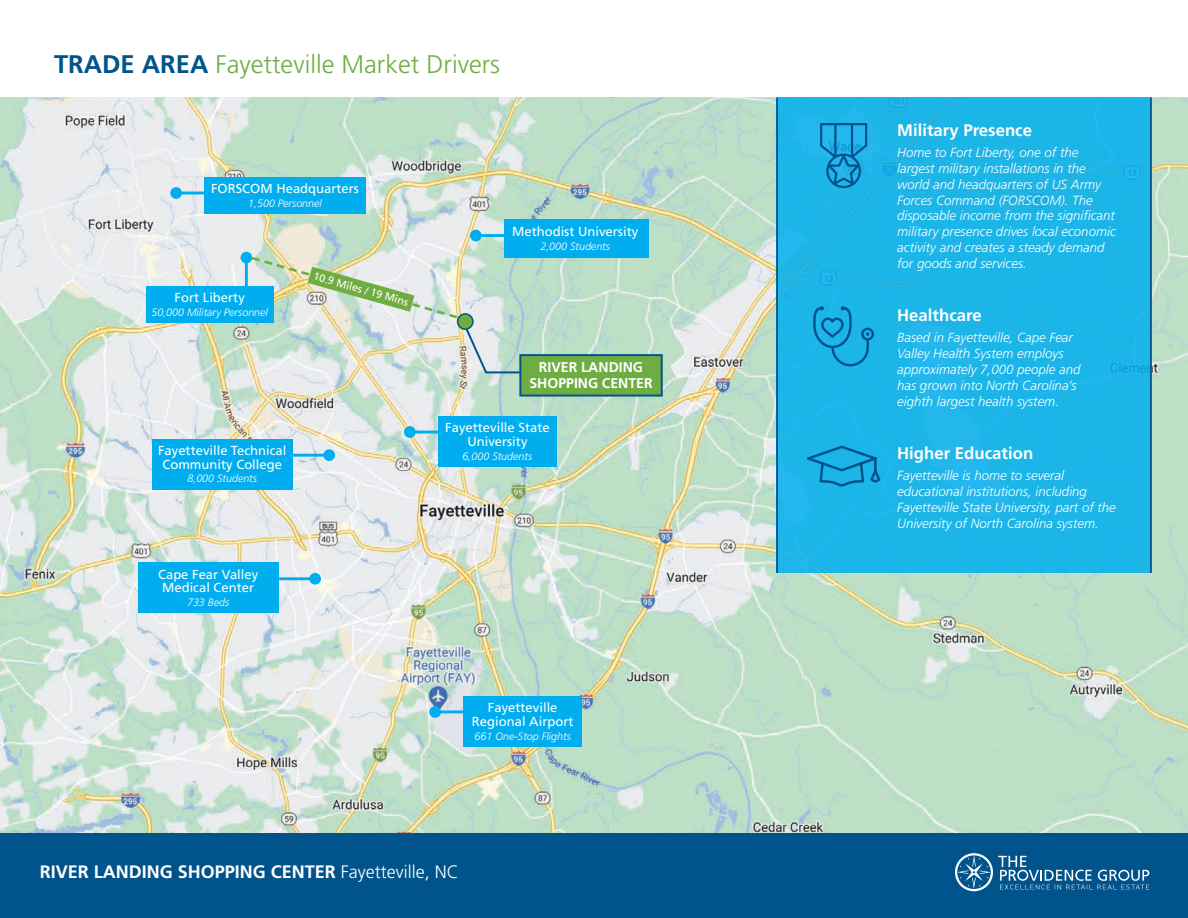
<style>
.page{position:relative;width:1188px;height:918px;background:#fff}
.page>*{position:absolute;margin:0;border:0;box-sizing:border-box;transform-origin:0 0}
.t1{font:300 25.5px "Frutiger LT Std";color:#6fad42}
.t2{font:700 18px "Frutiger LT Std";color:#fff}
.t3{font:700 16.8px "Frutiger LT Std";color:#fff}
.t4{font:700 14.1px/15.5px "Frutiger LT Std";color:#fff;text-align:center}
.t5{font:italic 300 13.2px/15.9px "Frutiger LT Std";color:#fff}
.t6{font:13.05px/13.6px "Frutiger LT Std";color:#fff;text-align:center}
.t7{font:10.8px "Frutiger LT Std";color:#fff}
.t8{font:italic 300 10.65px "Frutiger LT Std";color:#fff}
.s1{font-weight:700;color:#00548b}
.s2{font-weight:300}
</style>
<div class="page">
<div style="left:0;top:833px;width:1188px;height:85px;background:#00548b"></div>
<svg style="left:955px;top:853px;width:194px;height:38px"></svg>
<img style="left:0;top:98px;width:1188px;height:734px">
<div style="left:519px;top:354px;width:144px;height:43px;background:#6fad42;border:2px solid #00548b"></div>
<div style="left:146px;top:286px;width:127px;height:37px;background:#00aeef"></div>
<div style="left:205px;top:177px;width:161px;height:37px;background:#00aeef"></div>
<div style="left:438px;top:416px;width:119px;height:51px;background:#00aeef"></div>
<div style="left:464px;top:696px;width:118px;height:51px;background:#00aeef"></div>
<div style="left:504px;top:219px;width:145px;height:39px;background:#00aeef"></div>
<div style="left:153px;top:439px;width:140px;height:51px;background:#00aeef"></div>
<div style="left:139px;top:562px;width:140px;height:51px;background:#00aeef"></div>
<hr style="left:245px;top:258px;width:3px;height:28px;background:#00aeef">
<div style="left:241px;top:252px;width:11px;height:11px;background:#00aeef;border-radius:50%"></div>
<hr style="left:176px;top:192px;width:29px;height:2px;background:#00aeef">
<div style="left:170px;top:187px;width:12px;height:12px;background:#00aeef;border-radius:50%"></div>
<hr style="left:410px;top:431px;width:28px;height:2px;background:#00aeef">
<div style="left:404px;top:426px;width:12px;height:12px;background:#00aeef;border-radius:50%"></div>
<hr style="left:435px;top:710px;width:29px;height:3px;background:#00aeef">
<div style="left:429px;top:706px;width:12px;height:12px;background:#00aeef;border-radius:50%"></div>
<hr style="left:476px;top:234px;width:28px;height:3px;background:#00aeef">
<div style="left:470px;top:230px;width:12px;height:11px;background:#00aeef;border-radius:50%"></div>
<hr style="left:293px;top:454px;width:36px;height:3px;background:#00aeef">
<div style="left:323px;top:449px;width:12px;height:12px;background:#00aeef;border-radius:50%"></div>
<hr style="left:279px;top:577px;width:36px;height:3px;background:#00aeef">
<div style="left:309px;top:573px;width:12px;height:12px;background:#00aeef;border-radius:50%"></div>
<svg style="left:249px;top:255px;width:273px;height:119px;background:#c9ddcf"></svg>
<div style="left:776px;top:98px;width:375px;height:475px;background:#1cb5e8"></div>
<svg style="left:813px;top:306px;width:61px;height:60px"></svg>
<svg style="left:807px;top:445px;width:74px;height:42px"></svg>
<svg style="left:820px;top:123px;width:47px;height:65px"></svg>
<hr style="left:776px;top:98px;width:2px;height:475px;background:#00548b">
<hr style="left:1150px;top:98px;width:2px;height:475px;background:#00548b">
<h1 class="t1" style="left:54px;top:50px;width:448px"><span class="s1">TRADE AREA</span> Fayetteville Market Drivers</h1>
<p class="t6" style="left:211px;top:182px;width:149px">FORSCOM Headquarters</p>
<p class="t8" style="left:248px;top:197px;width:75px">1,500 Personnel</p>
<p class="t6" style="left:175px;top:291px;width:72px">Fort Liberty</p>
<p class="t8" style="left:151px;top:306px;width:118px">50,000 Military Personnel</p>
<p class="t7" style="left:316px;top:269px;width:99px;rotate:16deg">10.9 Miles / 19 Mins</p>
<p class="t6" style="left:158px;top:444px;width:130px">Fayetteville Technical<br>Community College</p>
<p class="t8" style="left:187px;top:473px;width:71px">8,000 Students</p>
<p class="t6" style="left:158px;top:568px;width:102px">Cape Fear Valley<br>Medical Center</p>
<p class="t8" style="left:187px;top:596px;width:44px">733 Beds</p>
<p class="t6" style="left:512px;top:225px;width:128px">Methodist University</p>
<p class="t8" style="left:540px;top:240px;width:71px">2,000 Students</p>
<p class="t4" style="left:529px;top:360px;width:125px">RIVER LANDING<br>SHOPPING CENTER</p>
<p class="t6" style="left:445px;top:421px;width:106px">Fayetteville State<br>University</p>
<p class="t8" style="left:463px;top:450px;width:71px">6,000 Students</p>
<p class="t6" style="left:472px;top:701px;width:103px">Fayetteville<br>Regional Airport</p>
<p class="t8" style="left:475px;top:730px;width:98px">661 One-Stop Flights</p>
<h2 class="t2" style="left:40px;top:862px;width:421px">RIVER LANDING SHOPPING CENTER <span class="s2">Fayetteville, NC</span></h2>
<p class="t3" style="left:897px;top:120px;width:136px">Military Presence</p>
<p class="t5" style="left:897px;top:145px;width:220px">Home to Fort Liberty, one of the largest military installations in the world and headquarters of US Army Forces Command (FORSCOM). The disposable income from the significant military presence drives local economic activity and creates a steady demand for goods and services.</p>
<p class="t3" style="left:897px;top:305px;width:86px">Healthcare</p>
<p class="t5" style="left:897px;top:330px;width:185px">Based in Fayetteville, Cape Fear<br>Valley Health System employs approximately 7,000 people and has grown into North Carolina’s eighth largest health system.</p>
<p class="t3" style="left:897px;top:443px;width:138px">Higher Education</p>
<p class="t5" style="left:897px;top:468px;width:220px">Fayetteville is home to several educational institutions, including Fayetteville State University, part of the University of North Carolina system.</p>
</div>
